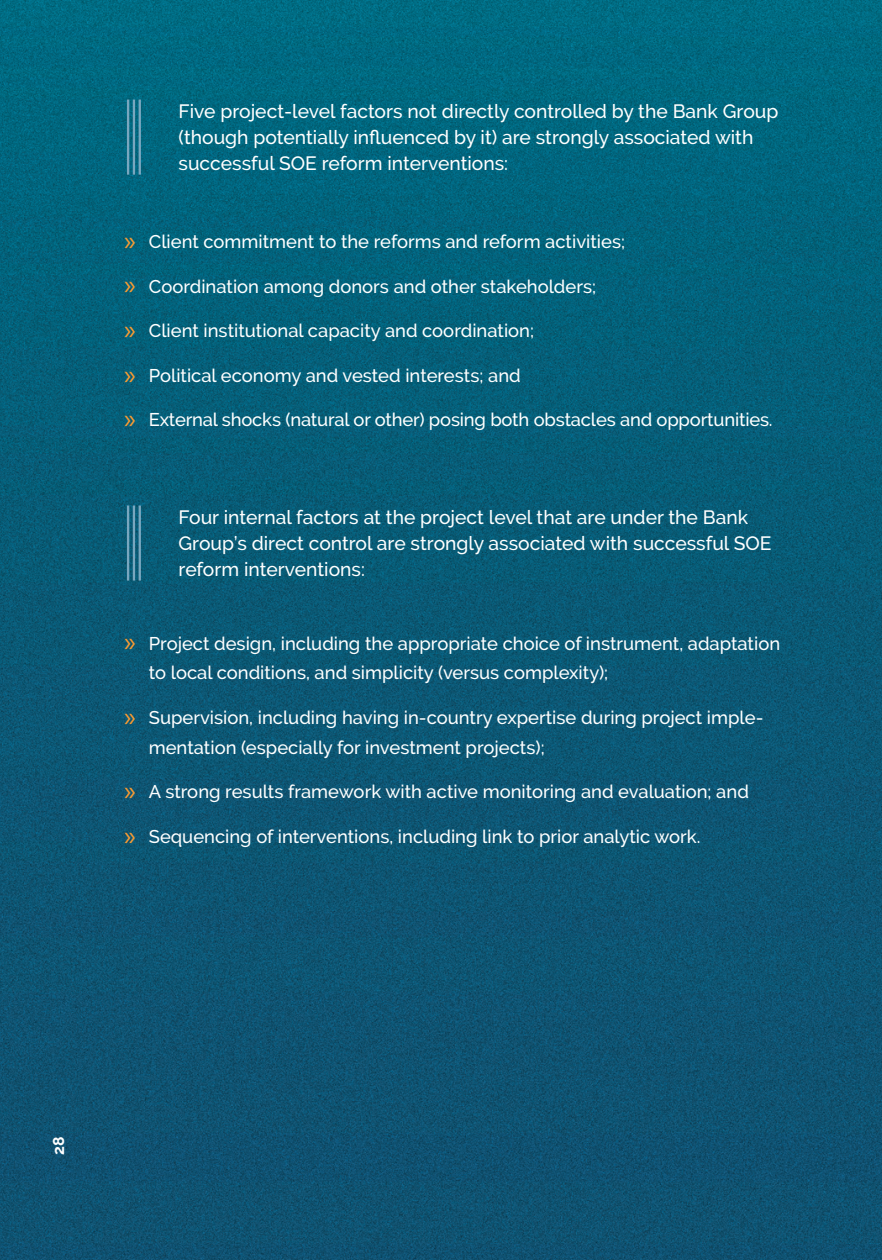
<style>
.page{position:relative;width:882px;height:1260px;background:#fff}
.page>*{position:absolute;margin:0;border:0;box-sizing:border-box;transform-origin:0 0}
.Highlights_body{font:500 19.25px/26.2px "Raleway";color:#fff}
.t1{font:500 18.38px/29.8px "Raleway";color:#fff}
.t2{font:700 15.75px "Raleway";color:#fff}
.s1{font-family:"Myriad Pro";font-weight:400;font-size:28px;color:#f89b33}
</style>
<div class="page">
<img style="left:0;top:0;width:882px;height:1260px">
<hr style="left:127px;top:100px;width:2px;height:75px;background:#79a7bf">
<hr style="left:133px;top:100px;width:2px;height:75px;background:#79a7bf">
<hr style="left:139px;top:100px;width:2px;height:75px;background:#79a7bf">
<hr style="left:127px;top:505px;width:2px;height:76px;background:#79a7bf">
<hr style="left:133px;top:505px;width:2px;height:76px;background:#79a7bf">
<hr style="left:139px;top:505px;width:2px;height:76px;background:#79a7bf">
<p class="Highlights_body" style="left:179px;top:98px;width:601px">Five project-level factors not directly controlled by the Bank Group (though potentially influenced by it) are strongly associated with successful SOE reform interventions:</p>
<p class="t1" style="left:124px;top:227px;width:503px"><span class="s1">»</span> Client commitment to the reforms and reform activities;</p>
<p class="t1" style="left:124px;top:271px;width:474px"><span class="s1">»</span> Coordination among donors and other stakeholders;</p>
<p class="t1" style="left:124px;top:316px;width:412px"><span class="s1">»</span> Client institutional capacity and coordination;</p>
<p class="t1" style="left:124px;top:360px;width:398px"><span class="s1">»</span> Political economy and vested interests; and</p>
<p class="t1" style="left:124px;top:405px;width:650px"><span class="s1">»</span> External shocks (natural or other) posing both obstacles and opportunities.</p>
<p class="Highlights_body" style="left:179px;top:504px;width:594px">Four internal factors at the project level that are under the Bank<br>Group’s direct control are strongly associated with successful SOE reform interventions:</p>
<p class="t1" style="left:149px;top:628px;width:633px;text-indent:-25px"><span class="s1">»</span> Project design, including the appropriate choice of instrument, adaptation to local conditions, and simplicity (versus complexity);</p>
<p class="t1" style="left:149px;top:703px;width:616px;text-indent:-25px"><span class="s1">»</span> Supervision, including having in-country expertise during project imple&shy;mentation (especially for investment projects);</p>
<p class="t1" style="left:124px;top:777px;width:626px"><span class="s1">»</span> A strong results framework with active monitoring and evaluation; and</p>
<p class="t1" style="left:124px;top:822px;width:578px"><span class="s1">»</span> Sequencing of interventions, including link to prior analytic work.</p>
<p class="t2" style="left:50px;top:1155px;width:20px;rotate:-90deg">28</p>
</div>
